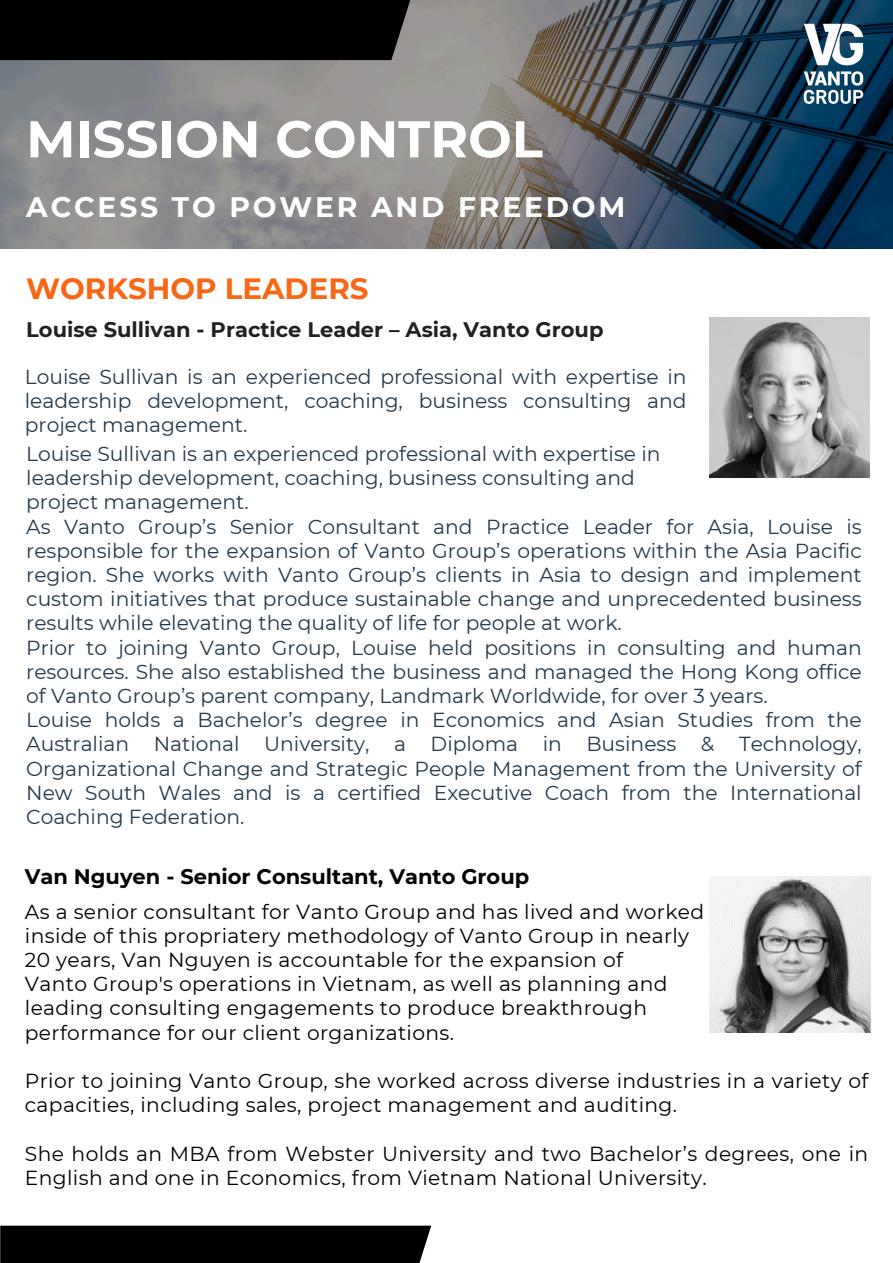
<style>
.page{position:relative;width:893px;height:1263px;background:#fff}
.page>*{position:absolute;margin:0;border:0;box-sizing:border-box;transform-origin:0 0}
.t1{font:700 51.6px "Montserrat";color:#fff}
.t2{font:700 29.25px "Montserrat";color:#f96614}
.t3{font:700 28.2px "Montserrat";letter-spacing:.1em;color:#fff}
.t4{font:700 21px "Montserrat";color:#221f1f}
.t5{font:700 21px "Montserrat";color:#000}
.t6{font:20.25px/24.2px "Montserrat";color:#23394b;text-align:justify}
.t7{font:20.25px/24.2px "Montserrat";letter-spacing:.02em;color:#000}
</style>
<div class="page">
<img style="left:0;top:0;width:893px;height:249px">
<div style="left:0;top:1225px;width:431px;height:38px;background:#000"></div>
<img style="left:710px;top:877px;width:160px;height:156px">
<img style="left:709px;top:317px;width:160px;height:160px">
<img style="left:798px;top:14px;width:71px;height:99px">
<div style="left:0;top:0;width:410px;height:60px;background:#000"></div>
<p class="t1" style="left:26px;top:107px;width:518px">MISSION CONTROL</p>
<p class="t3" style="left:26px;top:190px;width:601px">ACCESS TO POWER AND FREEDOM</p>
<p class="t2" style="left:26px;top:270px;width:344px">WORKSHOP LEADERS</p>
<h2 class="t4" style="left:26px;top:316px;width:579px">Louise Sullivan - Practice Leader – Asia, Vanto Group</h2>
<h1 class="t6" style="left:25px;top:364px;width:663px">Louise Sullivan is an experienced professional with expertise in leadership development, coaching, business consulting and project management.</h1>
<p class="t6" style="left:26px;top:442px;width:636px">Louise Sullivan is an experienced professional with expertise in</p>
<p class="t6" style="left:26px;top:466px;width:610px">leadership development, coaching, business consulting and</p>
<p class="t6" style="left:26px;top:490px;width:224px">project management.</p>
<p class="t6" style="left:26px;top:514px;width:837px">As Vanto Group’s Senior Consultant and Practice Leader for Asia, Louise is responsible for the expansion of Vanto Group’s operations within the Asia Pacific region. She works with Vanto Group’s clients in Asia to design and implement custom initiatives that produce sustainable change and unprecedented business results while elevating the quality of life for people at work.</p>
<p class="t6" style="left:26px;top:635px;width:837px">Prior to joining Vanto Group, Louise held positions in consulting and human resources. She also established the business and managed the Hong Kong office of Vanto Group’s parent company, Landmark Worldwide, for over 3 years.</p>
<p class="t6" style="left:26px;top:708px;width:837px">Louise holds a Bachelor’s degree in Economics and Asian Studies from the Australian National University, a Diploma in Business &amp; Technology, Organizational Change and Strategic People Management from the University of New South Wales and is a certified Executive Coach from the International Coaching Federation.</p>
<p class="t5" style="left:25px;top:864px;width:506px">Van Nguyen - Senior Consultant, Vanto Group</p>
<p class="t7" style="left:25px;top:899px;width:681px">As a senior consultant for Vanto Group and has lived and worked</p>
<p class="t7" style="left:25px;top:923px;width:666px">inside of this propriatery methodology of Vanto Group in nearly</p>
<p class="t7" style="left:25px;top:948px;width:599px">20 years, Van Nguyen is accountable for the expansion of</p>
<p class="t7" style="left:25px;top:972px;width:644px">Vanto Group's operations in Vietnam, as well as planning and</p>
<p class="t7" style="left:25px;top:996px;width:624px">leading consulting engagements to produce breakthrough</p>
<p class="t7" style="left:25px;top:1020px;width:431px">performance for our client organizations.</p>
<p class="t7" style="left:25px;top:1069px;width:845px">Prior to joining Vanto Group, she worked across diverse industries in a variety of capacities, including sales, project management and auditing.</p>
<h2 class="t7" style="left:25px;top:1141px;width:845px">She holds an MBA from Webster University and two Bachelor’s degrees, one in<br>English and one in Economics, from Vietnam National University.</h2>
</div>
